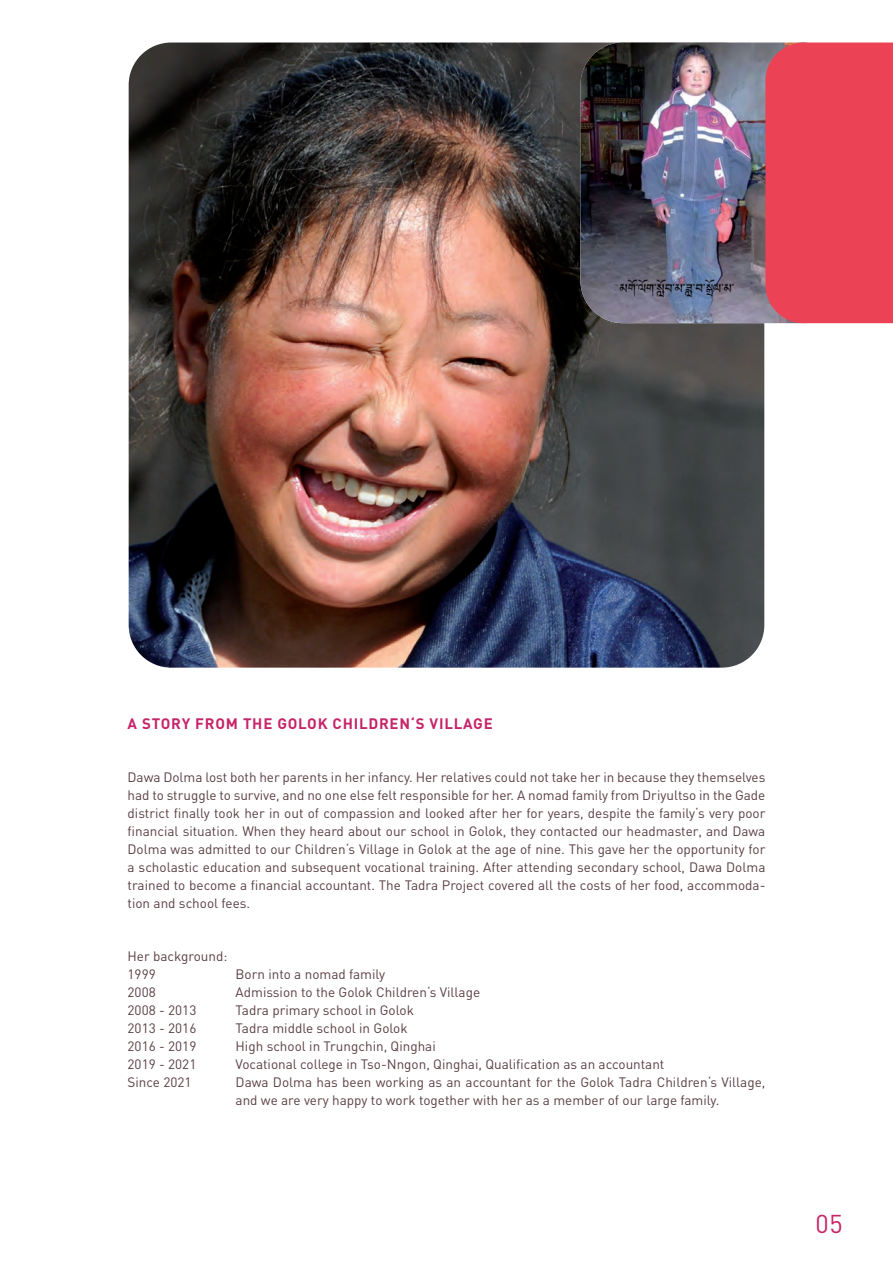
<style>
.page{position:relative;width:893px;height:1263px;background:#fff}
.page>*{position:absolute;margin:0;border:0;box-sizing:border-box;transform-origin:0 0}
.t1{font:25.5px "DIN";color:#c62569}
.t2{font:700 15px "DIN";letter-spacing:.05em;color:#c62569}
.t3{font:13.5px/18px "DIN";color:#593e43}
</style>
<div class="page">
<img style="left:129px;top:43px;width:635px;height:625px">
<img style="left:580px;top:43px;width:185px;height:280px">
<svg style="left:765px;top:43px;width:128px;height:280px;background:#e64457"></svg>
<p class="t2" style="left:128px;top:714px;width:367px">A STORY FROM THE GOLOK CHILDREN‘S VILLAGE</p>
<p class="t3" style="left:128px;top:768px;width:639px;text-align:justify">Dawa Dolma lost both her parents in her infancy. Her relatives could not take her in because they themselves had to struggle to survive, and no one else felt responsible for her. A nomad family from Driyultso in the Gade district finally took her in out of compassion and looked after her for years, despite the family‘s very poor financial situation. When they heard about our school in Golok, they contacted our headmaster, and Dawa Dolma was admitted to our Children‘s Village in Golok at the age of nine. This gave her the opportunity for a scholastic education and subsequent vocational training. After attending secondary school, Dawa Dolma trained to become a financial accountant. The Tadra Project covered all the costs of her food, accommoda&shy;tion and school fees.</p>
<p class="t3" style="left:128px;top:947px;width:101px">Her background:<br>1999</p>
<p class="t3" style="left:236px;top:965px;width:151px">Born into a nomad family</p>
<p class="t3" style="left:128px;top:983px;width:30px">2008</p>
<p class="t3" style="left:236px;top:983px;width:246px">Admission to the Golok Children‘s Village</p>
<p class="t3" style="left:128px;top:1001px;width:70px">2008 - 2013</p>
<p class="t3" style="left:236px;top:1001px;width:180px">Tadra primary school in Golok</p>
<p class="t3" style="left:128px;top:1019px;width:70px">2013 - 2016</p>
<p class="t3" style="left:236px;top:1019px;width:174px">Tadra middle school in Golok</p>
<p class="t3" style="left:128px;top:1037px;width:70px">2016 - 2019</p>
<p class="t3" style="left:236px;top:1037px;width:202px">High school in Trungchin, Qinghai</p>
<p class="t3" style="left:128px;top:1055px;width:70px">2019 - 2021</p>
<p class="t3" style="left:236px;top:1055px;width:430px">Vocational college in Tso-Nngon, Qinghai, Qualification as an accountant</p>
<p class="t3" style="left:128px;top:1073px;width:66px">Since 2021</p>
<p class="t3" style="left:236px;top:1073px;width:531px">Dawa Dolma has been working as an accountant for the Golok Tadra Children‘s Village, and we are very happy to work together with her as a member of our large family.</p>
<h1 class="t1" style="left:816px;top:1207px;width:29px">05</h1>
</div>
